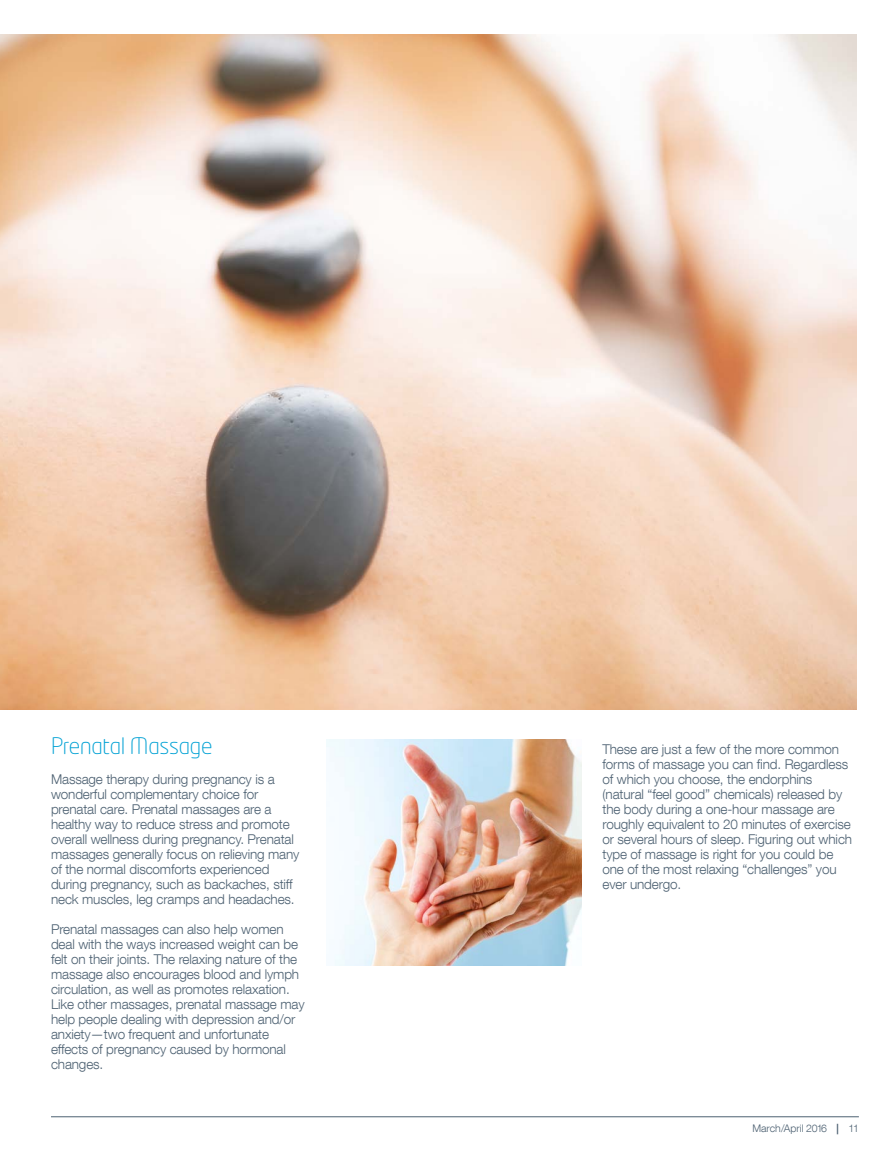
<style>
.page{position:relative;width:891px;height:1161px;background:#fff}
.page>*{position:absolute;margin:0;border:0;box-sizing:border-box;transform-origin:0 0}
.t1{font:300 22.5px "Neo Tech Pro";letter-spacing:-.01em;color:#00a1d4}
.t2{font:300 13.5px/15px "Helvetica Neue LT Com";letter-spacing:-.01em;color:#4d6172}
.t3{font:300 10.5px "Helvetica Neue LT Com";color:#4d6172}
.s1{font-weight:700}
</style>
<div class="page">
<img style="left:0;top:34px;width:857px;height:675px">
<hr style="left:51px;top:1116px;width:808px;height:1px;background:#4d6172">
<img style="left:327px;top:739px;width:254px;height:226px">
<h1 class="t1" style="left:51px;top:732px;width:163px">Prenatal Massage</h1>
<p class="t2" style="left:51px;top:771px;width:250px">Massage therapy during pregnancy is a wonderful complementary choice for prenatal care. Prenatal massages are a healthy way to reduce stress and promote overall wellness during pregnancy. Prenatal massages generally focus on relieving many of the normal discomforts experienced during pregnancy, such as backaches, stiff neck muscles, leg cramps and headaches.</p>
<p class="t2" style="left:51px;top:921px;width:255px">Prenatal massages can also help women deal with the ways increased weight can be felt on their joints. The relaxing nature of the massage also encourages blood and lymph circulation, as well as promotes relaxation.<br>Like other massages, prenatal massage may help people dealing with depression and/or anxiety—two frequent and unfortunate effects of pregnancy caused by hormonal changes.</p>
<p class="t2" style="left:602px;top:741px;width:251px">These are just a few of the more common forms of massage you can find. Regardless of which you choose, the endorphins (natural “feel good” chemicals) released by the body during a one-hour massage are roughly equivalent to 20 minutes of exercise or several hours of sleep. Figuring out which type of massage is right for you could be one of the most relaxing “challenges” you ever undergo.</p>
<p class="t3" style="left:752px;top:1122px;width:88px">March/April 2016 <span class="s1">|</span></p>
<p class="t3" style="left:848px;top:1122px;width:12px">11</p>
</div>
